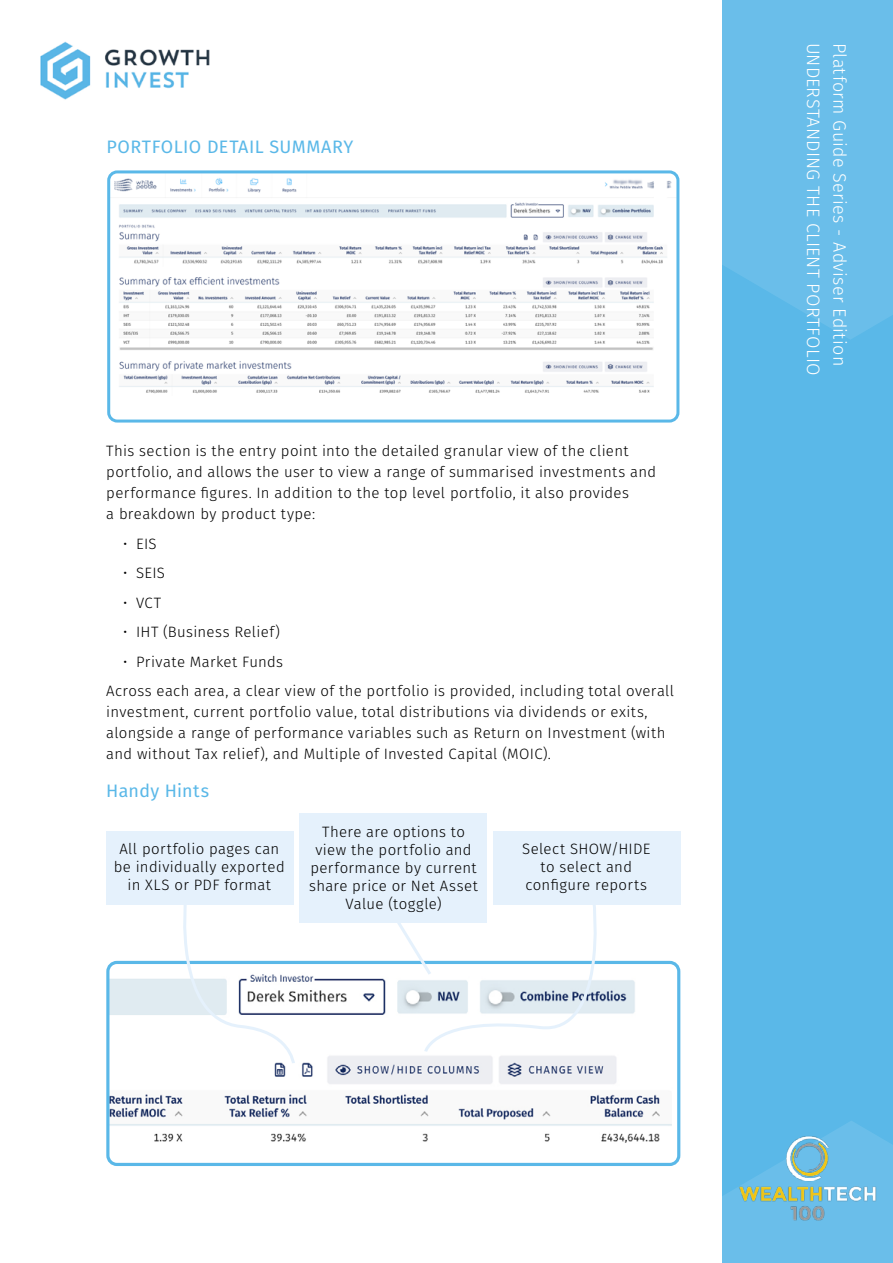
<style>
.page{position:relative;width:893px;height:1263px;background:#fff}
.page>*{position:absolute;margin:0;border:0;box-sizing:border-box;transform-origin:0 0}
.t1{font:300 18px "Fira Sans";letter-spacing:.015em;color:#fff}
.t2{font:18px "Fira Sans";letter-spacing:.02em;color:#5ab8e8}
.t3{font:300 15px/18px "Fira Sans";letter-spacing:.025em;color:#000}
</style>
<div class="page">
<div style="left:723px;top:0;width:170px;height:1263px;background:#5ab8e8"></div>
<svg style="left:678px;top:0;width:215px;height:340px;fill:#6abeea"></svg>
<svg style="left:679px;top:1120px;width:214px;height:143px"></svg>
<img style="left:40px;top:41px;width:170px;height:59px">
<img style="left:738px;top:1120px;width:139px;height:127px">
<img style="left:111px;top:174px;width:564px;height:245px">
<div style="left:107px;top:170px;width:572px;height:253px;border:3px solid #5ab8e8;border-radius:9px"></div>
<img style="left:110px;top:965px;width:566px;height:197px">
<div style="left:106px;top:961px;width:574px;height:205px;border:3px solid #5ab8e8;border-radius:9px"></div>
<svg style="left:173px;top:896px;width:123px;height:170px"></svg>
<svg style="left:389px;top:905px;width:218px;height:149px"></svg>
<div style="left:106px;top:831px;width:187px;height:74px;background:#e5f1fc"></div>
<div style="left:493px;top:831px;width:187px;height:74px;background:#e5f1fc"></div>
<div style="left:300px;top:813px;width:187px;height:109px;background:#e5f1fc"></div>
<p class="t2" style="left:106px;top:133px;width:248px">PORTFOLIO DETAIL SUMMARY</p>
<p class="t3" style="left:106px;top:440px;width:551px;line-height:21px">This section is the entry point into the detailed granular view of the client portfolio, and allows the user to view a range of summarised investments and performance figures. In addition to the top level portfolio, it also provides<br>a breakdown by product type:</p>
<p class="t3" style="left:123px;top:534px;width:35px">• EIS</p>
<p class="t3" style="left:123px;top:564px;width:43px">• SEIS</p>
<p class="t3" style="left:123px;top:593px;width:39px">• VCT</p>
<p class="t3" style="left:123px;top:623px;width:158px">• IHT (Business Relief)</p>
<p class="t3" style="left:106px;top:646px;width:569px;line-height:29.5px;text-indent:17px">• Private Market Funds<br>Across each area, a clear view of the portfolio is provided, including total overall</p>
<p class="t3" style="left:106px;top:701px;width:561px;line-height:21px">investment, current portfolio value, total distributions via dividends or exits, alongside a range of performance variables such as Return on Investment (with and without Tax relief), and Multiple of Invested Capital (MOIC).</p>
<p class="t2" style="left:106px;top:777px;width:104px">Handy Hints</p>
<p class="t3" style="left:309px;top:823px;width:170px;text-align:center">There are options to view the portfolio and performance by current share price or Net Asset<br>Value (toggle)</p>
<p class="t3" style="left:114px;top:840px;width:172px;text-align:center">All portfolio pages can be individually exported in XLS or PDF format</p>
<p class="t3" style="left:522px;top:840px;width:130px;text-align:center">Select SHOW/HIDE to select and configure reports</p>
<p class="t1" style="left:826px;top:43px;width:334px;rotate:90deg">UNDERSTANDING THE CLIENT PORTFOLIO</p>
<p class="t1" style="left:853px;top:43px;width:325px;rotate:90deg">Platform Guide Series - Adviser Edition</p>
</div>
